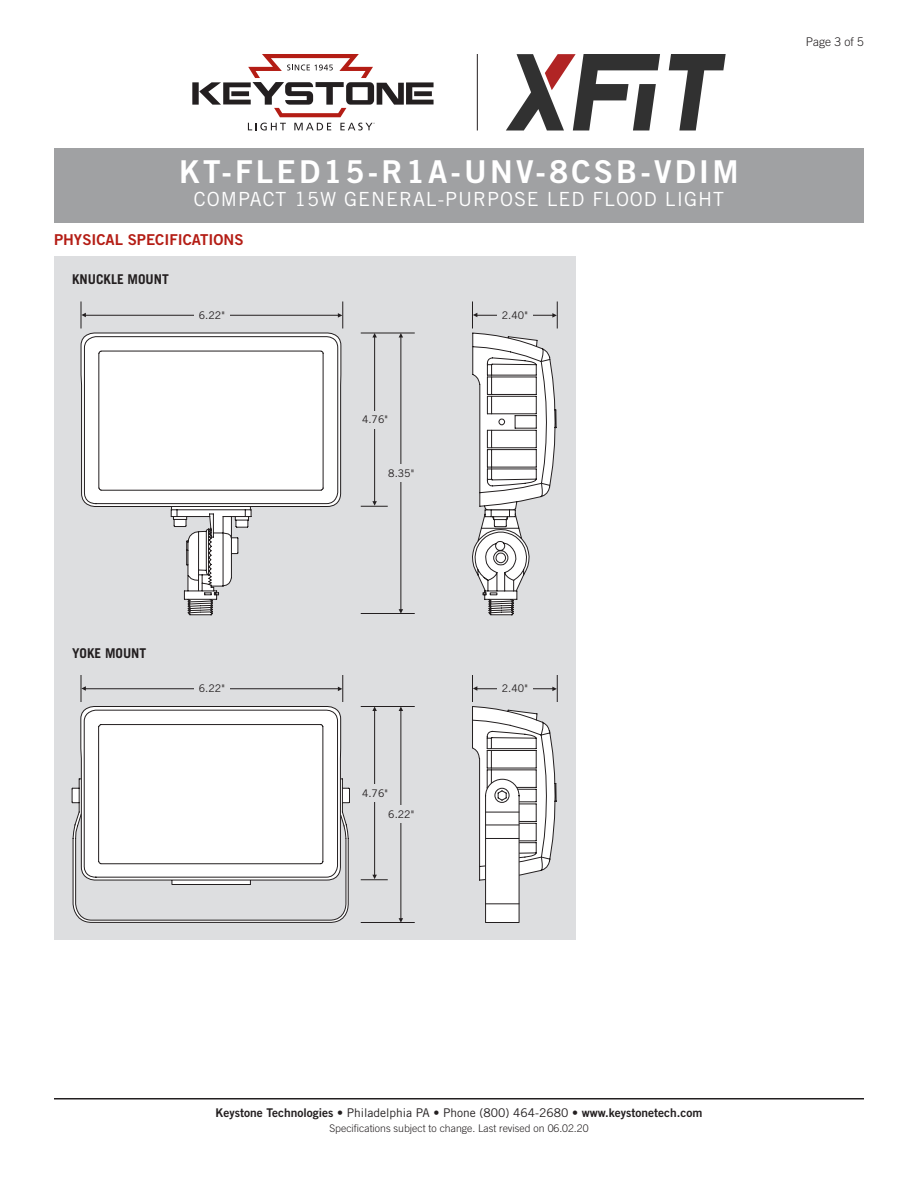
<style>
.page{position:relative;width:918px;height:1188px;background:#fff}
.page>*{position:absolute;margin:0;border:0;box-sizing:border-box;transform-origin:0 0}
.t1{font:31.5px "Trade Gothic LT Std Bd 2";letter-spacing:.1em;color:#fff}
.SubTitle{font:19.5px "Trade Gothic LT Std";letter-spacing:.05em;color:#fff}
.Heading_01{font:15px "Trade Gothic LT Std Bd 2";color:#b41d15}
.Heading_02{font:700 13.5px "Trade Gothic LT Std";color:#231f20}
.t2{font:12px "Trade Gothic LT Std Bd 2";color:#231f20}
.Page{font:300 12px "Trade Gothic LT Std";color:#231f20}
.Rev{font:300 10.5px "Trade Gothic LT Std";color:#231f20}
.Art_Callout{font:10.5px "Trade Gothic LT Std";color:#231f20}
.s1{font-family:"Trade Gothic LT Std"}
</style>
<div class="page">
<hr style="left:54px;top:1098px;width:810px;height:2px;background:#231f20">
<div style="left:54px;top:148px;width:810px;height:75px;background:#a0a1a3"></div>
<div style="left:54px;top:256px;width:522px;height:684px;background:#dddee0"></div>
<hr style="left:374px;top:336px;width:1px;height:166px;background:#231f20">
<hr style="left:374px;top:709px;width:1px;height:167px;background:#231f20">
<hr style="left:401px;top:336px;width:1px;height:274px;background:#231f20">
<hr style="left:401px;top:709px;width:1px;height:210px;background:#231f20">
<hr style="left:361px;top:333px;width:54px;height:1px;background:#231f20">
<hr style="left:361px;top:706px;width:54px;height:1px;background:#231f20">
<svg style="left:372px;top:333px;width:5px;height:5px"></svg>
<svg style="left:372px;top:707px;width:5px;height:4px"></svg>
<svg style="left:399px;top:333px;width:4px;height:5px"></svg>
<svg style="left:361px;top:501px;width:27px;height:6px"></svg>
<svg style="left:361px;top:875px;width:27px;height:5px"></svg>
<svg style="left:399px;top:609px;width:4px;height:4px"></svg>
<svg style="left:399px;top:918px;width:4px;height:4px"></svg>
<div style="left:360px;top:411px;width:30px;height:18px;background:#dddee0"></div>
<div style="left:360px;top:784px;width:30px;height:18px;background:#dddee0"></div>
<div style="left:386px;top:464px;width:30px;height:18px;background:#dddee0"></div>
<div style="left:386px;top:806px;width:30px;height:18px;background:#dddee0"></div>
<hr style="left:361px;top:613px;width:54px;height:1px;background:#231f20">
<hr style="left:361px;top:922px;width:54px;height:1px;background:#231f20">
<hr style="left:85px;top:315px;width:254px;height:1px;background:#231f20">
<hr style="left:85px;top:688px;width:254px;height:1px;background:#231f20">
<div style="left:194px;top:309px;width:36px;height:12px;background:#dddee0"></div>
<div style="left:194px;top:682px;width:36px;height:12px;background:#dddee0"></div>
<svg style="left:81px;top:302px;width:5px;height:26px"></svg>
<svg style="left:81px;top:675px;width:5px;height:27px"></svg>
<svg style="left:338px;top:302px;width:6px;height:26px"></svg>
<svg style="left:338px;top:675px;width:6px;height:27px"></svg>
<svg style="left:170px;top:507px;width:82px;height:109px"></svg>
<svg style="left:80px;top:333px;width:262px;height:174px;background:#f3f3f3"></svg>
<svg style="left:472px;top:302px;width:86px;height:314px"></svg>
<svg style="left:71px;top:778px;width:279px;height:145px"></svg>
<svg style="left:80px;top:706px;width:261px;height:179px;background:#f2f2f2"></svg>
<svg style="left:472px;top:675px;width:86px;height:248px"></svg>
<hr style="left:477px;top:54px;width:1px;height:76px;background:#231f20">
<svg style="left:192px;top:54px;width:242px;height:63px"></svg>
<svg style="left:248px;top:123px;width:38px;height:7px"></svg>
<svg style="left:294px;top:123px;width:37px;height:7px"></svg>
<svg style="left:340px;top:123px;width:35px;height:7px"></svg>
<svg style="left:506px;top:54px;width:220px;height:76px"></svg>
<p class="t1" style="left:179px;top:152px;width:561px">KT-FLED15-R1A-UNV-8CSB-VDIM</p>
<p class="SubTitle" style="left:194px;top:187px;width:532px">COMPACT 15W GENERAL-PURPOSE LED FLOOD LIGHT</p>
<p class="Heading_01" style="left:54px;top:230px;width:191px">PHYSICAL SPECIFICATIONS</p>
<p class="Heading_02" style="left:72px;top:271px;width:98px">KNUCKLE MOUNT</p>
<p class="Art_Callout" style="left:199px;top:309px;width:27px">6.22"</p>
<p class="Heading_02" style="left:72px;top:645px;width:76px">YOKE MOUNT</p>
<p class="Art_Callout" style="left:199px;top:682px;width:27px">6.22"</p>
<p class="Art_Callout" style="left:362px;top:413px;width:27px">4.76"</p>
<p class="Art_Callout" style="left:388px;top:467px;width:27px">8.35"</p>
<p class="Art_Callout" style="left:362px;top:787px;width:27px">4.76"</p>
<p class="Art_Callout" style="left:388px;top:808px;width:27px">6.22"</p>
<p class="Art_Callout" style="left:502px;top:309px;width:27px">2.40"</p>
<p class="Art_Callout" style="left:502px;top:682px;width:27px">2.40"</p>
<p class="Page" style="left:806px;top:35px;width:60px">Page 3 of 5</p>
<p class="t2" style="left:215px;top:1105px;width:489px">Keystone Technologies <span class="s1">• Philadelphia PA • Phone (800) 464-2680 •</span> www.keystonetech.com</p>
<p class="Rev" style="left:329px;top:1122px;width:261px">Specifications subject to change. Last revised on 06.02.20</p>
</div>
